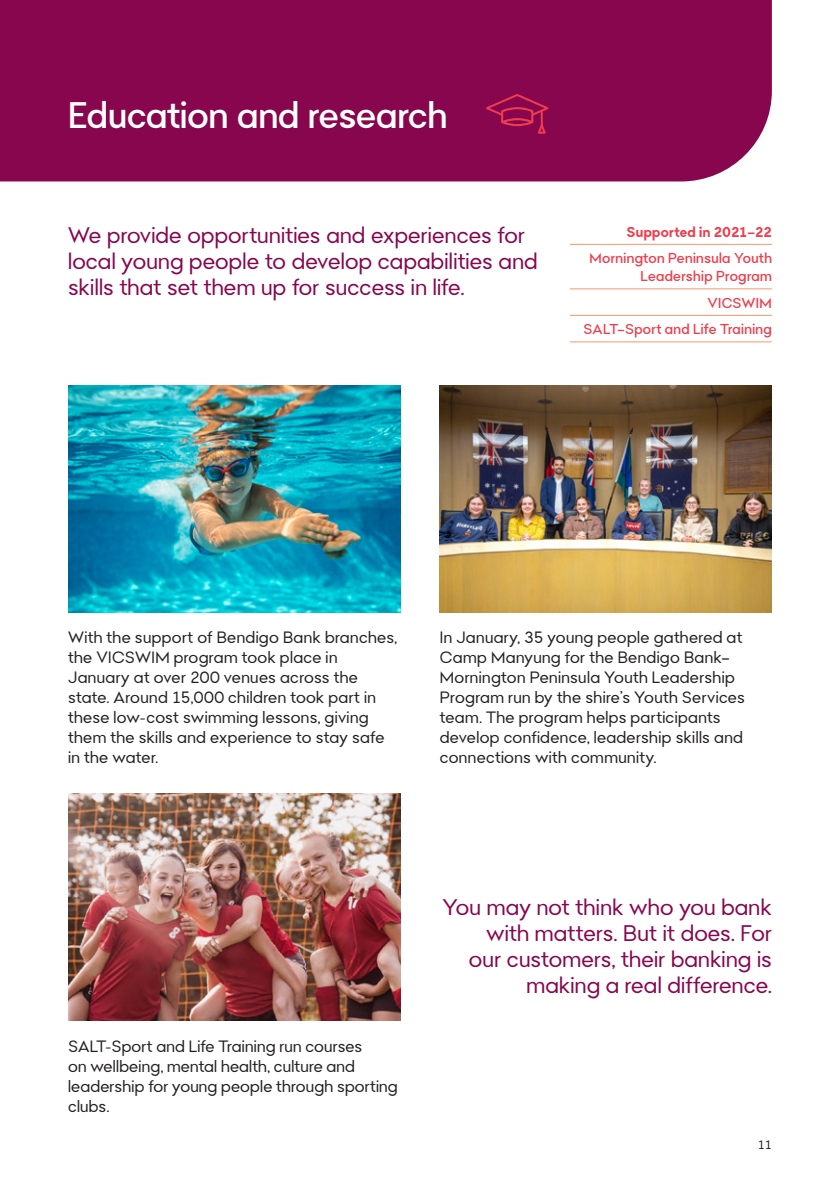
<style>
.page{position:relative;width:840px;height:1191px;background:#fff}
.page>*{position:absolute;margin:0;border:0;box-sizing:border-box;transform-origin:0 0}
.H1-Section_head{font:500 36px "Bendigo Sans";color:#fff}
.Intro_plum_par{font:22px/26px "Bendigo Sans";letter-spacing:.01em;color:#88064e}
.Photo_text_8pt{font:16px/20px "Bendigo Sans";letter-spacing:.02em;color:#231f20}
.Ruled_list{font:500 14px/18px "Bendigo Sans";letter-spacing:.025em;color:#ee3d4c;text-align:right}
.Ruled_list-2{font:700 14px "Bendigo Sans";letter-spacing:.02em;color:#ee3d4c}
.t1{font:12px "Bendigo Sans";color:#231f20}
</style>
<div class="page">
<img style="left:68px;top:793px;width:332px;height:227px">
<div style="left:0;top:0;width:771px;height:181px;background:#88064e"></div>
<svg style="left:485px;top:94px;width:63px;height:40px;background:#9b104d"></svg>
<hr style="left:569px;top:244px;width:202px;height:1px;background:#f7966b">
<hr style="left:569px;top:288px;width:202px;height:1px;background:#f7966b">
<hr style="left:569px;top:315px;width:202px;height:1px;background:#f7966b">
<hr style="left:569px;top:341px;width:202px;height:1px;background:#f7966b">
<img style="left:439px;top:386px;width:332px;height:226px">
<img style="left:68px;top:386px;width:332px;height:226px">
<p class="H1-Section_head" style="left:68px;top:92px;width:380px">Education and research</p>
<p class="Intro_plum_par" style="left:68px;top:222px;width:470px">We provide opportunities and experiences for local young people to develop capabilities and skills that set them up for success in life.</p>
<p class="Ruled_list-2" style="left:626px;top:223px;width:147px">Supported in 2021–22</p>
<p class="Ruled_list" style="left:589px;top:249px;width:184px">Mornington Peninsula Youth<br>Leadership Program</p>
<p class="Ruled_list" style="left:707px;top:294px;width:66px">VICSWIM</p>
<p class="Ruled_list" style="left:583px;top:320px;width:190px">SALT–Sport and Life Training</p>
<p class="Photo_text_8pt" style="left:68px;top:627px;width:330px">With the support of Bendigo Bank branches, the VICSWIM program took place in January at over 200 venues across the state. Around 15,000 children took part in these low-cost swimming lessons, giving them the skills and experience to stay safe in the water.</p>
<p class="Photo_text_8pt" style="left:439px;top:627px;width:306px">In January, 35 young people gathered at Camp Manyung for the Bendigo Bank– Mornington Peninsula Youth Leadership Program run by the shire’s Youth Services team. The program helps participants develop confidence, leadership skills and connections with community.</p>
<p class="Photo_text_8pt" style="left:68px;top:1036px;width:331px">SALT-Sport and Life Training run courses<br>on wellbeing, mental health, culture and leadership for young people through sporting clubs.</p>
<p class="Intro_plum_par" style="left:442px;top:893px;width:330px;text-align:right">You may not think who you bank with matters. But it does. For<br>our customers, their banking is making a real difference.</p>
<p class="t1" style="left:757px;top:1136px;width:15px">11</p>
</div>
